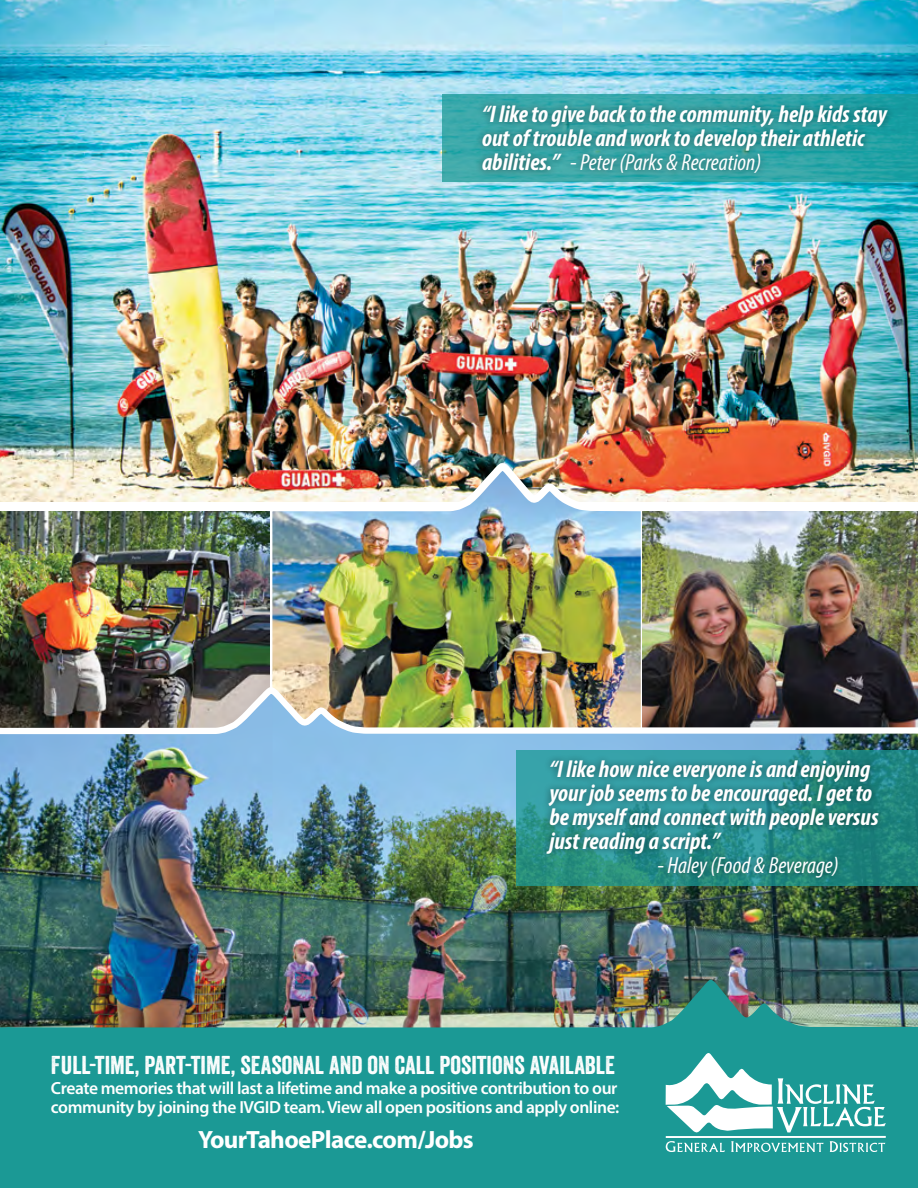
<style>
.page{position:relative;width:918px;height:1188px;background:#fff}
.page>*{position:absolute;margin:0;border:0;box-sizing:border-box;transform-origin:0 0}
.t1{font:25.05px "Veneer";color:#fff}
.t2{font:700 25.05px "Myriad Pro";letter-spacing:-.025em;color:#fff}
.t3{font:italic 700 condensed 24px/24px "Myriad Pro";color:#fff}
.t4{font:italic condensed 23.4px "Myriad Pro";color:#fff}
.t5{font:600 17.55px/19.4px "Myriad Pro";letter-spacing:-.025em;color:#fff}
.s1{font-weight:700;font-size:24px}
.s2{font-size:24px}
</style>
<div class="page">
<img style="left:0;top:0;width:918px;height:502px">
<img style="left:261px;top:458px;width:391px;height:225px">
<img style="left:0;top:511px;width:270px;height:172px">
<img style="left:643px;top:511px;width:275px;height:172px">
<img style="left:0;top:683px;width:918px;height:297px">
<svg style="left:0;top:980px;width:7px;height:105px"></svg>
<img style="left:7px;top:980px;width:911px;height:105px">
<div style="left:0;top:1085px;width:918px;height:103px;background:#1b9995"></div>
<svg style="left:666px;top:1053px;width:220px;height:80px"></svg>
<hr style="left:666px;top:1136px;width:220px;height:2px;background:#fff">
<svg style="left:666px;top:1141px;width:59px;height:11px"></svg>
<svg style="left:731px;top:1141px;width:93px;height:11px"></svg>
<svg style="left:830px;top:1141px;width:55px;height:11px"></svg>
<svg style="left:442px;top:94px;width:476px;height:87px;background:#2fa5a7"></svg>
<svg style="left:516px;top:750px;width:402px;height:135px;background:#278f8b"></svg>
<div style="left:540px;top:754px;width:345px;height:131px;background:#000;opacity:.48"></div>
<div style="left:475px;top:98px;width:420px;height:82px;background:#000;opacity:.48"></div>
<p class="t3" style="left:482px;top:102px;width:406px">“I like to give back to the community, help kids stay out of trouble and work to develop their athletic</p>
<p class="t4" style="left:482px;top:148px;width:281px"><span class="s1">abilities.”</span> <span class="s2">-</span> Peter (Parks &amp; Recreation)</p>
<p class="t3" style="left:549px;top:757px;width:331px">“I like how nice everyone is and enjoying your job seems to be encouraged. I get to be myself and connect with people versus just reading a script.”</p>
<p class="t4" style="left:657px;top:851px;width:183px"><span class="s2">-</span> Haley (Food &amp; Beverage)</p>
<p class="t1" style="left:51px;top:1050px;width:565px">FULL-TIME, PART-TIME, SEASONAL AND ON CALL POSITIONS AVAILABLE</p>
<p class="t5" style="left:51px;top:1078px;width:570px">Create memories that will last a lifetime and make a positive contribution to our community by joining the IVGID team. View all open positions and apply online:</p>
<p class="t2" style="left:198px;top:1124px;width:277px">YourTahoePlace.com/Jobs</p>
</div>
